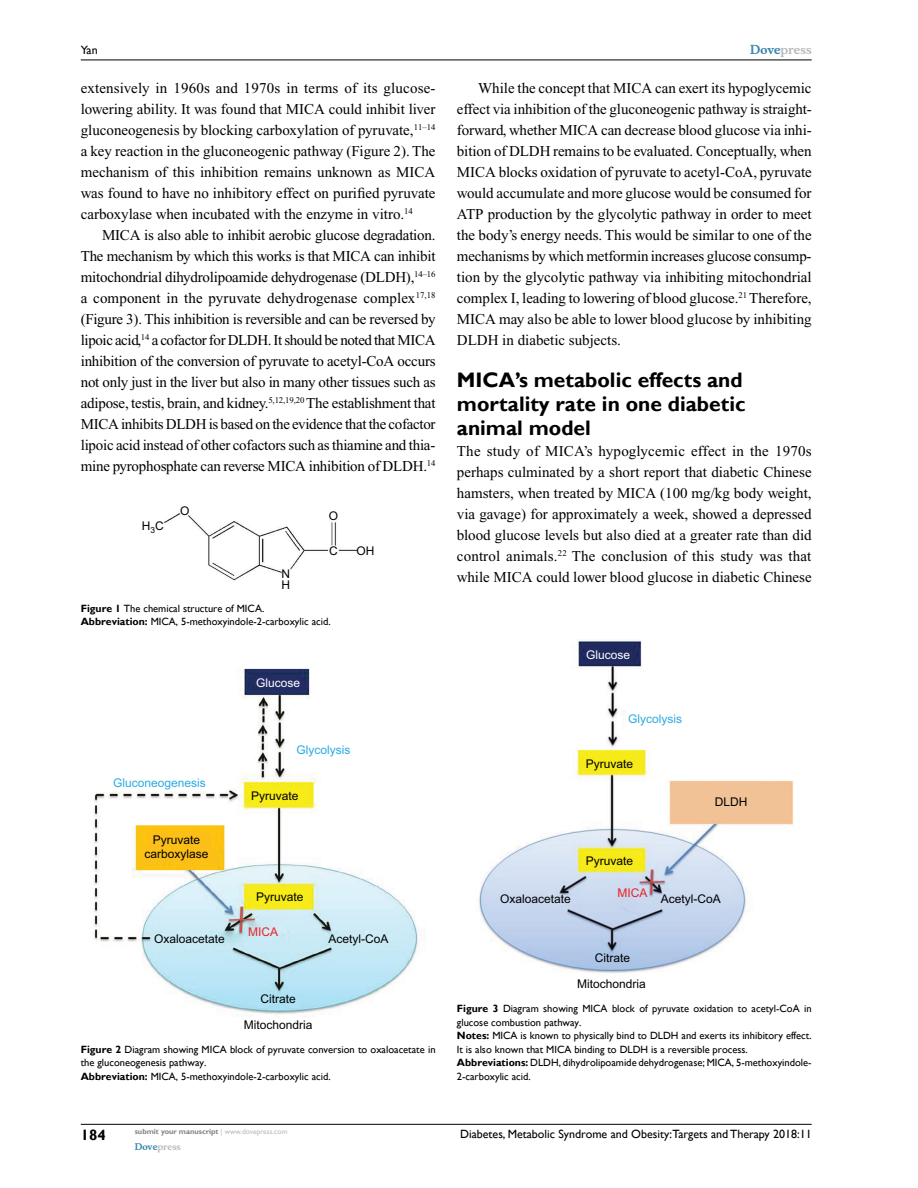
<style>
.page{position:relative;width:918px;height:1188px;background:#fff}
.page>*{position:absolute;margin:0;border:0;box-sizing:border-box;transform-origin:0 0}
.t1{font:700 21px/24px "Gill Sans";color:#000}
.t2{font:15px/21px "Times New Roman";color:#000;text-align:justify}
.t3{font:700 15px "Gill Sans";color:#000}
.t4{font:12px/10.5px "Arial";color:#000;text-align:center}
.t5{font:12px "Gill Sans";color:#000}
.t6{font:12px "Arial";color:#29abe2}
.t7{font:12px "Arial";color:#fff}
.t8{font:700 12px "Musee";color:#b8babc}
.t9{font:12px "Arial";color:#ea2127}
.t10{font:10.5px/13.5px "Gill Sans";color:#000}
.t11{font:700 9px "Musee";color:#b8babc}
.t12{font:700 7.5px "Gill Sans";color:#808285}
.s1{font-weight:700}
.s2{font-weight:400;color:#b8babc}
.s3{color:#3785ad}
</style>
<div class="page">
<hr style="left:81px;top:1124px;width:731px;height:1px;background:#000">
<hr style="left:81px;top:60px;width:731px;height:1px;background:#000">
<img style="left:164px;top:513px;width:194px;height:68px">
<img style="left:94px;top:669px;width:326px;height:347px">
<img style="left:479px;top:640px;width:314px;height:333px">
<p class="t5" style="left:81px;top:43px;width:18px">Yan</p>
<p class="t2" style="left:81px;top:77px;width:356px">extensively in 1960s and 1970s in terms of its glucose&shy;lowering ability. It was found that MICA could inhibit liver gluconeogenesis by blocking carboxylation of pyruvate,<sup>11–14 </sup>a key reaction in the gluconeogenic pathway (Figure 2). The mechanism of this inhibition remains unknown as MICA was found to have no inhibitory effect on purified pyruvate carboxylase when incubated with the enzyme in vitro.<sup>14</sup></p>
<p class="t2" style="left:81px;top:224px;width:356px;text-indent:21px">MICA is also able to inhibit aerobic glucose degradation.<br>The mechanism by which this works is that MICA can inhibit mitochondrial dihydrolipoamide dehydrogenase (DLDH),<sup>14–16 </sup>a component in the pyruvate dehydrogenase complex<sup>17,18 </sup>(Figure 3). This inhibition is reversible and can be reversed by lipoic acid,<sup>14</sup> a cofactor for DLDH. It should be noted that MICA inhibition of the conversion of pyruvate to acetyl-CoA occurs not only just in the liver but also in many other tissues such as adipose, testis, brain, and kidney.<sup>5,12,19,20</sup> The establishment that MICA inhibits DLDH is based on the evidence that the cofactor lipoic acid instead of other cofactors such as thiamine and thia&shy;mine pyrophosphate can reverse MICA inhibition of DLDH.<sup>14</sup></p>
<p class="t4" style="left:142px;top:521px;width:24px">H<sub>3</sub>C</p>
<p class="t4" style="left:180px;top:506px;width:11px">O</p>
<p class="t4" style="left:282px;top:569px;width:10px;text-align:left">N<br>H</p>
<p class="t4" style="left:329px;top:511px;width:11px">O</p>
<p class="t4" style="left:329px;top:546px;width:10px">C</p>
<p class="t10" style="left:81px;top:602px;width:251px"><span class="s1">Figure 1</span> The chemical structure of MICA.<br><span class="s1">Abbreviation:</span> MICA, 5-methoxyindole-2-carboxylic acid.</p>
<p class="t4" style="left:357px;top:546px;width:19px">OH</p>
<p class="t7" style="left:256px;top:675px;width:46px">Glucose</p>
<p class="t6" style="left:113px;top:775px;width:94px">Gluconeogenesis</p>
<p class="t4" style="left:144px;top:832px;width:66px;line-height:14.4px">Pyruvate carboxylase</p>
<p class="t4" style="left:154px;top:934px;width:72px">Oxaloacetate</p>
<p class="t6" style="left:296px;top:742px;width:55px">Glycolysis</p>
<p class="t4" style="left:251px;top:791px;width:49px">Pyruvate</p>
<p class="t4" style="left:256px;top:892px;width:49px">Pyruvate</p>
<p class="t9" style="left:248px;top:924px;width:32px">MICA</p>
<p class="t4" style="left:329px;top:934px;width:62px">Acetyl-CoA</p>
<p class="t4" style="left:260px;top:993px;width:37px">Citrate</p>
<p class="t4" style="left:244px;top:1020px;width:70px">Mitochondria</p>
<p class="t10" style="left:81px;top:1042px;width:356px"><span class="s1">Figure 2</span> Diagram showing MICA block of pyruvate conversion to oxaloacetate in the gluconeogenesis pathway.<br><span class="s1">Abbreviation:</span> MICA, 5-methoxyindole-2-carboxylic acid.</p>
<p class="t3" style="left:81px;top:1126px;width:26px">184</p>
<p class="t12" style="left:135px;top:1127px;width:154px">submit your manuscript <span class="s2">| www.dovepress.com</span></p>
<p class="t11" style="left:135px;top:1141px;width:48px"><span class="s3">Dove</span>press</p>
<p class="t8" style="left:750px;top:43px;width:63px"><span class="s3">Dove</span>press</p>
<p class="t2" style="left:457px;top:77px;width:357px;text-indent:21px">While the concept that MICA can exert its hypoglycemic effect via inhibition of the gluconeogenic pathway is straight&shy;forward, whether MICA can decrease blood glucose via inhi&shy;bition of DLDH remains to be evaluated. Conceptually, when MICA blocks oxidation of pyruvate to acetyl-CoA, pyruvate would accumulate and more glucose would be consumed for ATP production by the glycolytic pathway in order to meet the body’s energy needs. This would be similar to one of the mechanisms by which metformin increases glucose consump&shy;tion by the glycolytic pathway via inhibiting mitochondrial complex I, leading to lowering of blood glucose.<sup>21</sup> Therefore, MICA may also be able to lower blood glucose by inhibiting DLDH in diabetic subjects.</p>
<h1 class="t1" style="left:457px;top:368px;width:290px">MICA’s metabolic effects and mortality rate in one diabetic animal model</h1>
<p class="t2" style="left:457px;top:440px;width:356px">The study of MICA’s hypoglycemic effect in the 1970s perhaps culminated by a short report that diabetic Chinese hamsters, when treated by MICA (100 mg/kg body weight, via gavage) for approximately a week, showed a depressed blood glucose levels but also died at a greater rate than did control animals.<sup>22</sup> The conclusion of this study was that while MICA could lower blood glucose in diabetic Chinese</p>
<p class="t7" style="left:586px;top:647px;width:46px">Glucose</p>
<p class="t6" style="left:628px;top:711px;width:55px">Glycolysis</p>
<p class="t4" style="left:586px;top:758px;width:49px">Pyruvate</p>
<p class="t4" style="left:715px;top:796px;width:34px">DLDH</p>
<p class="t4" style="left:500px;top:894px;width:72px">Oxaloacetate</p>
<p class="t4" style="left:586px;top:856px;width:49px">Pyruvate</p>
<p class="t9" style="left:617px;top:885px;width:32px">MICA</p>
<p class="t4" style="left:661px;top:894px;width:62px">Acetyl-CoA</p>
<p class="t4" style="left:577px;top:945px;width:70px;line-height:25.7px">Citrate<br>Mitochondria</p>
<p class="t10" style="left:457px;top:1002px;width:356px"><span class="s1">Figure 3</span> Diagram showing MICA block of pyruvate oxidation to acetyl-CoA in glucose combustion pathway.<br><span class="s1">Notes:</span> MICA is known to physically bind to DLDH and exerts its inhibitory effect.<br>It is also known that MICA binding to DLDH is a reversible process.<br><span class="s1">Abbreviations:</span> DLDH, dihydrolipoamide dehydrogenase; MICA, 5-methoxyindole-2-carboxylic acid.</p>
<p class="t5" style="left:460px;top:1127px;width:353px">Diabetes, Metabolic Syndrome and Obesity:Targets and Therapy 2018:11</p>
</div>
